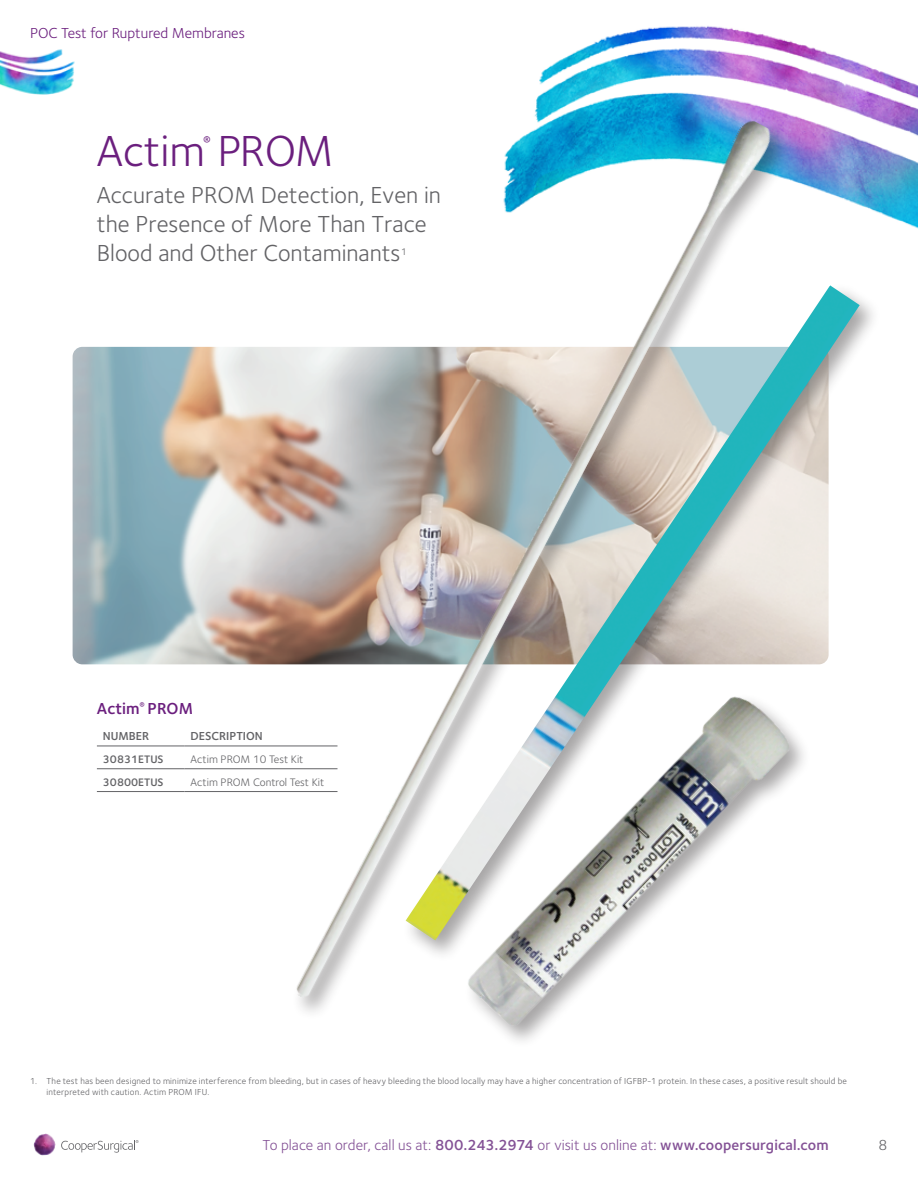
<style>
.page{position:relative;width:918px;height:1188px;background:#fff}
.page>*{position:absolute;margin:0;border:0;box-sizing:border-box;transform-origin:0 0}
._1SectionHeader{font:45px "Foundry Sterling";color:#6b1f7e}
._5Subhead_LtBL{font:24px/28.8px "Foundry Sterling";color:#636366}
.t1{font:600 16.5px "Foundry Sterling";color:#6b1f7e}
.t2{font:15px "Foundry Sterling";letter-spacing:.005em;color:#845296}
.t3{font:15px "Foundry Sterling";color:#6b1f7e}
.t4{font:15px "Foundry Sterling";color:#636366}
._1SectionHeader-2{font:14.4px "Foundry Sterling";color:#6b1f7e}
.Product_Chart_Head_2{font:600 12px "Foundry Sterling";color:#636366}
.Product_Chart_Text_2{font:11.25px "Foundry Sterling";color:#636366}
.Product_Chart_Text_2-2{font:600 11.25px "Foundry Sterling";color:#636366}
._5Subhead_LtBL-2{font:9.9px "Foundry Sterling";color:#636366}
.t5{font:9px/10.8px "Foundry Sterling";letter-spacing:.02em;color:#636366}
.s1{font-weight:600}
</style>
<div class="page">
<svg style="left:61px;top:1140px;width:78px;height:13px"></svg>
<img style="left:34px;top:1134px;width:22px;height:22px">
<img style="left:534px;top:26px;width:384px;height:203px">
<img style="left:73px;top:347px;width:214px;height:317px">
<img style="left:793px;top:285px;width:67px;height:356px">
<img style="left:492px;top:641px;width:337px;height:400px">
<div style="left:291px;top:117px;width:502px;height:903px;background:#231f20;opacity:.4"></div>
<img style="left:287px;top:117px;width:489px;height:888px">
<hr style="left:97px;top:746px;width:88px;height:1px;background:#636366">
<hr style="left:185px;top:746px;width:153px;height:1px;background:#636366">
<hr style="left:97px;top:768px;width:88px;height:1px;background:#636366">
<hr style="left:185px;top:768px;width:153px;height:1px;background:#636366">
<hr style="left:97px;top:791px;width:88px;height:1px;background:#636366">
<hr style="left:185px;top:791px;width:153px;height:1px;background:#636366">
<img style="left:0;top:49px;width:75px;height:46px">
<p class="t3" style="left:30px;top:24px;width:216px">POC Test for Ruptured Membranes</p>
<p class="_1SectionHeader" style="left:97px;top:125px;width:238px">Actim PROM</p>
<p class="_1SectionHeader-2" style="left:203px;top:133px;width:9px">®</p>
<p class="_5Subhead_LtBL" style="left:97px;top:181px;width:346px">Accurate PROM Detection, Even in the Presence of More Than Trace<br>Blood and Other Contaminants</p>
<p class="_5Subhead_LtBL-2" style="left:401px;top:246px;width:7px">1</p>
<p class="t1" style="left:97px;top:699px;width:98px">Actim<sup>®</sup> PROM</p>
<p class="Product_Chart_Head_2" style="left:103px;top:729px;width:48px">NUMBER</p>
<p class="Product_Chart_Head_2" style="left:191px;top:729px;width:74px">DESCRIPTION</p>
<p class="Product_Chart_Text_2-2" style="left:103px;top:752px;width:62px">30831ETUS</p>
<p class="Product_Chart_Text_2" style="left:191px;top:752px;width:114px">Actim PROM 10 Test Kit</p>
<p class="Product_Chart_Text_2-2" style="left:103px;top:775px;width:62px">30800ETUS</p>
<p class="Product_Chart_Text_2" style="left:191px;top:775px;width:135px">Actim PROM Control Test Kit</p>
<p class="t5" style="left:47px;top:1076px;width:802px;text-indent:-16px">1. The test has been designed to minimize interference from bleeding, but in cases of heavy bleeding the blood locally may have a higher concentration of IGFBP-1 protein. In these cases, a positive result should be interpreted with caution. Actim PROM IFU.</p>
<h3 class="t2" style="left:263px;top:1136px;width:567px">To place an order, call us at: <span class="s1">800.243.2974</span> or visit us online at: <span class="s1">www.coopersurgical.com</span></h3>
<h3 class="t4" style="left:878px;top:1136px;width:10px">8</h3>
</div>
